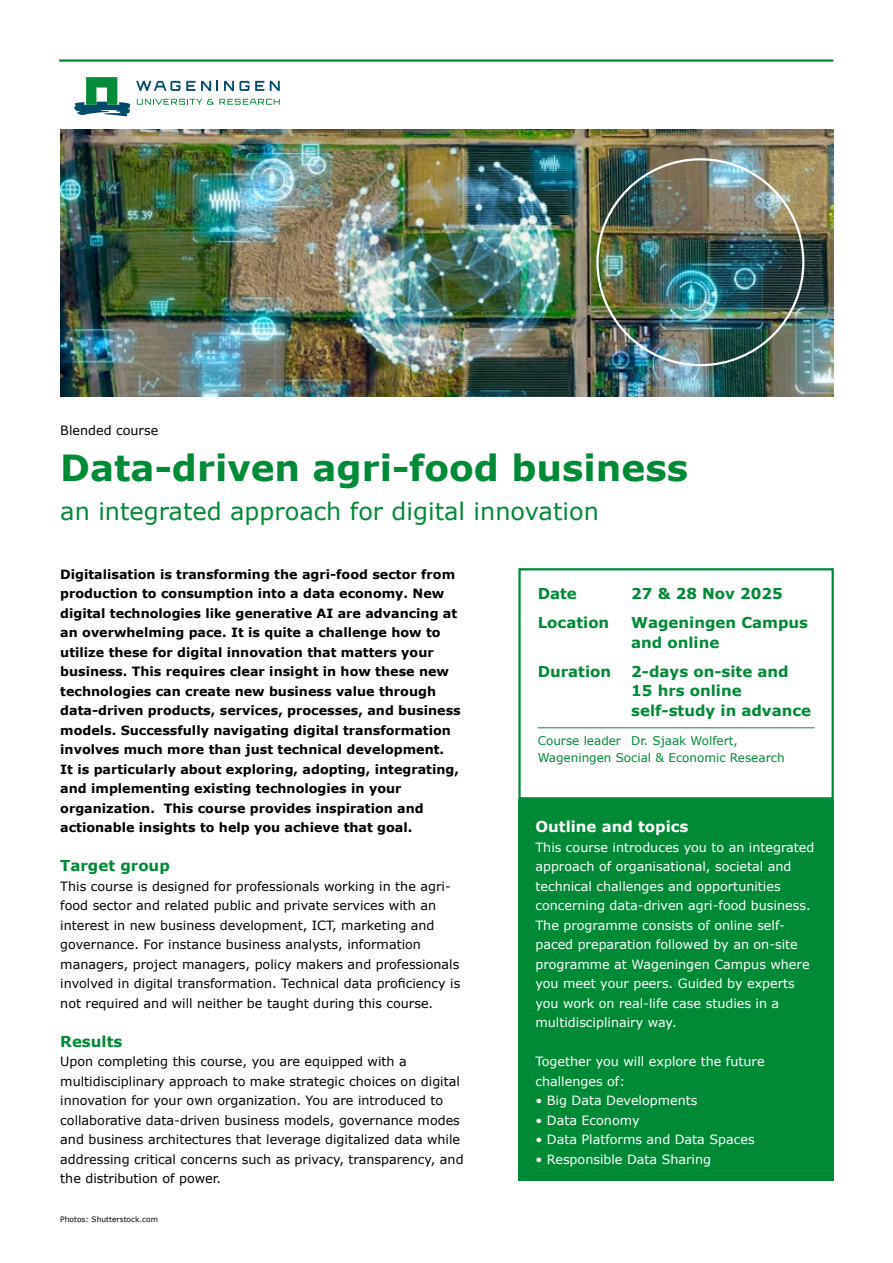
<style>
.page{position:relative;width:893px;height:1263px;background:#fff}
.page>*{position:absolute;margin:0;border:0;box-sizing:border-box;transform-origin:0 0}
.t1{font:700 36px "Verdana";color:#008a36}
.t2{font:24px "Verdana";color:#008a36}
.Infoblok{font:700 15px/19.5px "Verdana";color:#008a36}
.H1_Kop_paragraaf{font:700 15px "Verdana";color:#008a36}
.H1_Kop_paragraaf-2{font:700 15px "Verdana";color:#fff}
.Platte_tekst{font:12.75px/19.5px "Verdana";color:#000}
.Inleiding{font:700 12.75px/19.5px "Verdana";color:#000}
.Platte_tekst-2{font:12.75px/19.5px "Verdana";color:#fff}
.Infoblok_Cursusleider{font:12px/16.5px "Verdana";color:#008a36}
.t3{font:7.5px "Verdana";color:#000}
.s1{font-weight:700;font-size:15px;color:#008a36}
</style>
<div class="page">
<hr style="left:538px;top:727px;width:277px;height:1px;background:#008a36">
<div style="left:518px;top:568px;width:316px;height:231px;border:2px solid #008a36"></div>
<div style="left:518px;top:799px;width:316px;height:382px;background:#008a36"></div>
<svg style="left:74px;top:77px;width:206px;height:40px"></svg>
<hr style="left:59px;top:59px;width:774px;height:3px;background:#008a36">
<img style="left:60px;top:130px;width:773px;height:266px">
<p class="Platte_tekst" style="left:60px;top:421px;width:100px">Blended course</p>
<h1 class="t1" style="left:60px;top:442px;width:629px">Data-driven agri-food business</h1>
<h2 class="t2" style="left:60px;top:495px;width:540px">an integrated approach for digital innovation</h2>
<p class="Inleiding" style="left:60px;top:564px;width:402px">Digitalisation is transforming the agri-food sector from production to consumption into a data economy. New digital technologies like generative AI are advancing at an overwhelming pace. It is quite a challenge how to utilize these for digital innovation that matters your business. This requires clear insight in how these new technologies can create new business value through data-driven products, services, processes, and business models. Successfully navigating digital transformation involves much more than just technical development.<br>It is particularly about exploring, adopting, integrating, and implementing existing technologies in your organization. This course provides inspiration and actionable insights to help you achieve that goal.</p>
<h1 class="H1_Kop_paragraaf" style="left:60px;top:855px;width:111px">Target group</h1>
<p class="Platte_tekst" style="left:60px;top:876px;width:402px">This course is designed for professionals working in the agri&shy;food sector and related public and private services with an interest in new business development, ICT, marketing and governance. For instance business analysts, information managers, project managers, policy makers and professionals involved in digital transformation. Technical data proficiency is not required and will neither be taught during this course.</p>
<h1 class="H1_Kop_paragraaf" style="left:60px;top:1030px;width:64px">Results</h1>
<p class="Platte_tekst" style="left:60px;top:1052px;width:405px">Upon completing this course, you are equipped with a multidisciplinary approach to make strategic choices on digital innovation for your own organization. You are introduced to collaborative data-driven business models, governance modes and business architectures that leverage digitalized data while addressing critical concerns such as privacy, transparency, and the distribution of power.</p>
<p class="t3" style="left:60px;top:1214px;width:99px">Photos: Shutterstock.com</p>
<p class="Infoblok" style="left:538px;top:583px;width:41px">Date</p>
<p class="Infoblok" style="left:631px;top:583px;width:153px">27 &amp; 28 Nov 2025</p>
<p class="Infoblok" style="left:538px;top:613px;width:73px">Location</p>
<p class="Infoblok" style="left:631px;top:613px;width:178px">Wageningen Campus and online</p>
<p class="Infoblok" style="left:538px;top:661px;width:75px">Duration</p>
<p class="Infoblok" style="left:631px;top:661px;width:181px">2-days on-site and<br>15 hrs online self-study in advance</p>
<p class="Infoblok_Cursusleider" style="left:538px;top:732px;width:248px">Course leader Dr. Sjaak Wolfert,<br>Wageningen Social &amp; Economic Research</p>
<h1 class="H1_Kop_paragraaf-2" style="left:535px;top:816px;width:155px">Outline and topics</h1>
<p class="Platte_tekst-2" style="left:535px;top:837px;width:281px">This course introduces you to an integrated approach of organisational, societal and technical challenges and opportunities concerning data-driven agri-food business.</p>
<p class="Platte_tekst-2" style="left:535px;top:915px;width:276px">The programme consists of online self&shy;paced preparation followed by an on-site programme at Wageningen Campus where you meet your peers. Guided by experts you work on real-life case studies in a multidisciplinairy way.</p>
<p class="Platte_tekst-2" style="left:535px;top:1051px;width:231px">Together you will explore the future</p>
<p class="Platte_tekst-2" style="left:535px;top:1071px;width:91px">challenges of:</p>
<p class="Platte_tekst-2" style="left:535px;top:1090px;width:164px">• Big Data Developments</p>
<p class="Platte_tekst-2" style="left:535px;top:1110px;width:106px">• Data Economy</p>
<p class="Platte_tekst-2" style="left:535px;top:1129px;width:221px">• Data Platforms and Data Spaces</p>
<p class="Platte_tekst-2" style="left:535px;top:1149px;width:276px">• Responsible Data Sharing<span class="s1">Programme</span></p>
</div>
